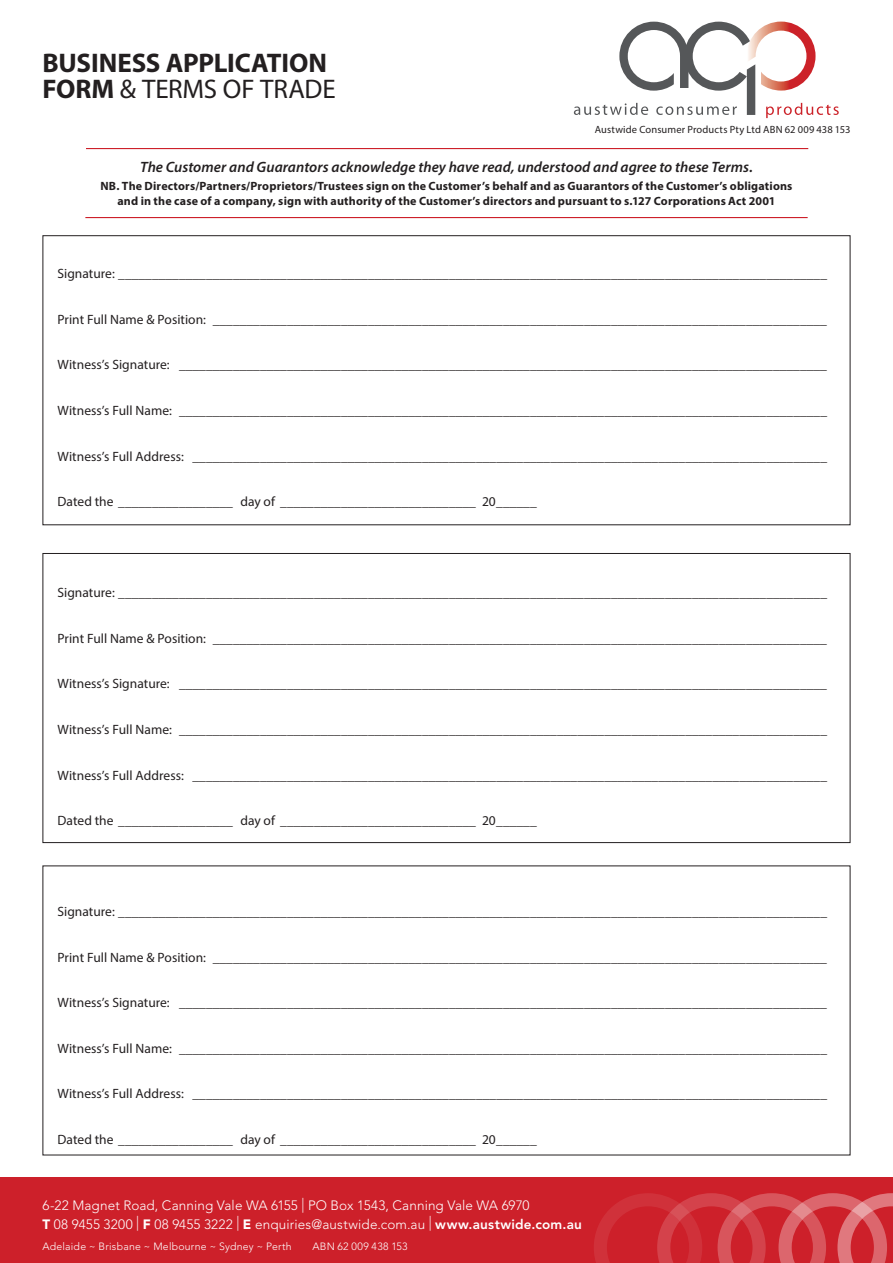
<style>
.page{position:relative;width:893px;height:1263px;background:#fff}
.page>*{position:absolute;margin:0;border:0;box-sizing:border-box;transform-origin:0 0}
.t1{font:700 27px/25.5px "Myriad Pro";letter-spacing:-.01em;color:#231f20}
.t2{font:italic 600 15px "Myriad Pro";letter-spacing:.005em;color:#231f20}
.t3{font:13.5px "Myriad Pro";color:#231f20}
.t4{font:300 13.5px/18.8px "Avenir LT Std";letter-spacing:.01em;color:#fff}
.t5{font:700 12px/14.4px "Myriad Pro";letter-spacing:.015em;color:#231f20;text-align:center}
.t6{font:300 10.5px "Avenir LT Std";letter-spacing:.02em;color:#fff}
.t7{font:10.5px "Myriad Pro";letter-spacing:.015em;color:#231f20}
.s1{font-weight:400}
.s2{font-size:14.85px}
.s3{font-weight:900}
.s4{font-weight:800}
</style>
<div class="page">
<div style="left:0;top:1178px;width:893px;height:85px;background:#cd202a"></div>
<svg style="left:594px;top:1193px;width:299px;height:70px"></svg>
<svg style="left:574px;top:22px;width:265px;height:96px"></svg>
<hr style="left:85px;top:217px;width:723px;height:1px;background:#cd202a">
<hr style="left:86px;top:148px;width:722px;height:1px;background:#cd202a">
<h1 class="t1" style="left:43px;top:49px;width:295px">BUSINESS APPLICATION<br>FORM <span class="s1">&amp; TERMS OF TRADE</span></h1>
<p class="t7" style="left:595px;top:123px;width:257px">Austwide Consumer Products Pty Ltd ABN 62 009 438 153</p>
<p class="t2" style="left:140px;top:157px;width:614px">The Customer and Guarantors acknowledge they have read, understood and agree to these Terms.</p>
<p class="t5" style="left:100px;top:179px;width:693px">NB. The Directors/Partners/Proprietors/Trustees sign on the Customer’s behalf and as Guarantors of the Customer’s obligations and in the case of a company, sign with authority of the Customer’s directors and pursuant to s.127 Corporations Act 2001</p>
<p class="t3" style="left:58px;top:265px;width:771px">Signature: _________________________________________________________________________________________________________</p>
<p class="t3" style="left:58px;top:311px;width:771px">Print Full Name &amp; Position: ___________________________________________________________________________________________</p>
<p class="t3" style="left:58px;top:356px;width:771px">Witness’s Signature: ________________________________________________________________________________________________</p>
<p class="t3" style="left:58px;top:402px;width:771px">Witness’s Full Name: ________________________________________________________________________________________________</p>
<p class="t3" style="left:58px;top:448px;width:771px">Witness’s Full Address: ______________________________________________________________________________________________</p>
<p class="t3" style="left:58px;top:493px;width:481px">Dated the _________________ day of _____________________________ 20______</p>
<p class="t3" style="left:58px;top:584px;width:771px">Signature: _________________________________________________________________________________________________________</p>
<p class="t3" style="left:58px;top:630px;width:771px">Print Full Name &amp; Position: ___________________________________________________________________________________________</p>
<p class="t3" style="left:58px;top:675px;width:771px">Witness’s Signature: ________________________________________________________________________________________________</p>
<p class="t3" style="left:58px;top:721px;width:771px">Witness’s Full Name: ________________________________________________________________________________________________</p>
<p class="t3" style="left:58px;top:767px;width:771px">Witness’s Full Address: ______________________________________________________________________________________________</p>
<p class="t3" style="left:58px;top:812px;width:481px">Dated the _________________ day of _____________________________ 20______</p>
<p class="t3" style="left:58px;top:903px;width:771px">Signature: _________________________________________________________________________________________________________</p>
<p class="t3" style="left:58px;top:949px;width:771px">Print Full Name &amp; Position: ___________________________________________________________________________________________</p>
<p class="t3" style="left:58px;top:994px;width:771px">Witness’s Signature: ________________________________________________________________________________________________</p>
<p class="t3" style="left:58px;top:1040px;width:771px">Witness’s Full Name: ________________________________________________________________________________________________</p>
<p class="t3" style="left:58px;top:1085px;width:771px">Witness’s Full Address: ______________________________________________________________________________________________</p>
<p class="t3" style="left:58px;top:1131px;width:481px">Dated the _________________ day of _____________________________ 20______</p>
<p class="t4" style="left:43px;top:1196px;width:541px">6-22 Magnet Road, Canning Vale WA 6155 <span class="s2">|</span> PO Box 1543, Canning Vale WA 6970<br><span class="s3">T</span> 08 9455 3200 <span class="s2">|</span> <span class="s3">F</span> 08 9455 3222 <span class="s2">|</span> <span class="s3">E</span> enquiries@austwide.com.au <span class="s2">|</span> <span class="s4">www.austwide.com.au</span></p>
<p class="t6" style="left:43px;top:1240px;width:251px">Adelaide ~ Brisbane ~ Melbourne ~ Sydney ~ Perth</p>
<p class="t6" style="left:313px;top:1240px;width:97px">ABN 62 009 438 153</p>
</div>
